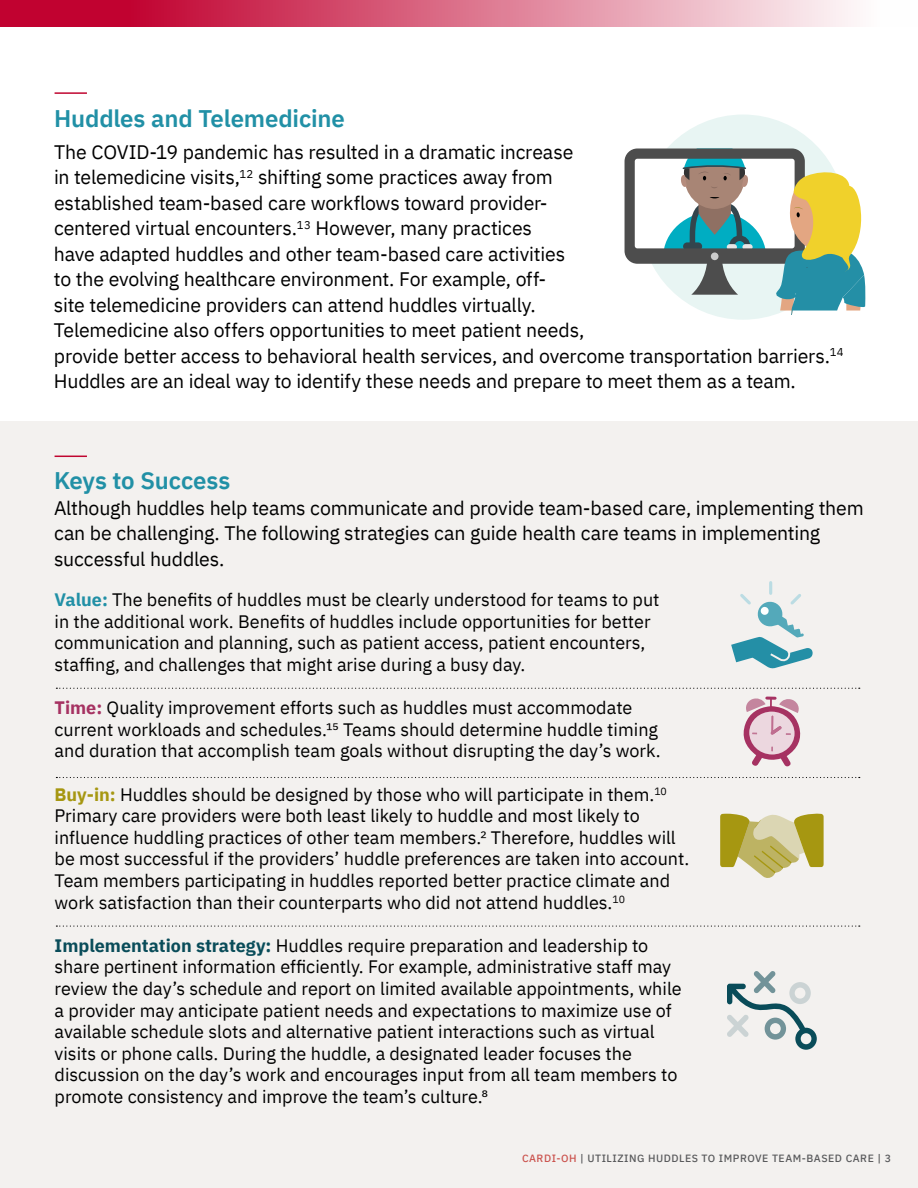
<style>
.page{position:relative;width:918px;height:1188px;background:#fff}
.page>*{position:absolute;margin:0;border:0;box-sizing:border-box;transform-origin:0 0}
.t1{font:600 24px "IBM Plex Sans";letter-spacing:-.005em;color:#2190a6}
.t2{font:19.5px/25.5px "IBM Plex Sans";letter-spacing:-.01em;color:#000}
.t3{font:18px/21.6px "IBM Plex Sans";color:#000}
.t4{font:500 10.5px "IBM Plex Sans";letter-spacing:.05em;color:#58595b}
.s1{font-weight:700;color:#2190a6}
.s2{font-weight:700;color:#a63262}
.s3{font-weight:700;color:#a69711}
.s4{font-weight:700;color:#094c59}
.s5{color:#cb534e}
</style>
<div class="page">
<div style="left:0;top:421px;width:918px;height:767px;background:#f3f1ef"></div>
<svg style="left:0;top:0;width:854px;height:27px;background:#d96884"></svg>
<div style="left:640px;top:115px;width:206px;height:205px;background:#e8f5f3;border-radius:50%"></div>
<svg style="left:720px;top:813px;width:104px;height:65px"></svg>
<svg style="left:743px;top:697px;width:58px;height:70px"></svg>
<svg style="left:727px;top:971px;width:90px;height:79px"></svg>
<svg style="left:56px;top:688px;width:804px;height:1px"></svg>
<svg style="left:56px;top:777px;width:804px;height:1px"></svg>
<svg style="left:56px;top:926px;width:804px;height:1px"></svg>
<svg style="left:625px;top:148px;width:241px;height:167px"></svg>
<hr style="left:55px;top:92px;width:32px;height:2px;background:#c00630">
<hr style="left:55px;top:456px;width:32px;height:1px;background:#c00630">
<svg style="left:731px;top:583px;width:82px;height:86px"></svg>
<h1 class="t1" style="left:54px;top:99px;width:292px">Huddles and Telemedicine</h1>
<p class="t2" style="left:54px;top:138px;width:791px">The COVID-19 pandemic has resulted in a dramatic increase<br>in telemedicine visits,<sup>12</sup> shifting some practices away from<br>established team-based care workflows toward provider-<br>centered virtual encounters.<sup>13</sup> However, many practices<br>have adapted huddles and other team-based care activities<br>to the evolving healthcare environment. For example, off-<br>site telemedicine providers can attend huddles virtually.<br>Telemedicine also offers opportunities to meet patient needs,<br>provide better access to behavioral health services, and overcome transportation barriers.<sup>14<br></sup>Huddles are an ideal way to identify these needs and prepare to meet them as a team.</p>
<h1 class="t1" style="left:54px;top:462px;width:178px">Keys to Success</h1>
<p class="t2" style="left:54px;top:493px;width:811px">Although huddles help teams communicate and provide team-based care, implementing them can be challenging. The following strategies can guide health care teams in implementing successful huddles.</p>
<p class="t3" style="left:55px;top:587px;width:607px"><span class="s1">Value:</span> The benefits of huddles must be clearly understood for teams to put in the additional work. Benefits of huddles include opportunities for better communication and planning, such as patient access, patient encounters, staffing, and challenges that might arise during a busy day.</p>
<p class="t3" style="left:55px;top:695px;width:608px"><span class="s2">Time:</span> Quality improvement efforts such as huddles must accommodate current workloads and schedules.¹⁵ Teams should determine huddle timing and duration that accomplish team goals without disrupting the day’s work.</p>
<p class="t3" style="left:55px;top:782px;width:636px"><span class="s3">Buy-in:</span> Huddles should be designed by those who will participate in them.<sup>10<br></sup>Primary care providers were both least likely to huddle and most likely to influence huddling practices of other team members.² Therefore, huddles will be most successful if the providers’ huddle preferences are taken into account.<br>Team members participating in huddles reported better practice climate and work satisfaction than their counterparts who did not attend huddles.<sup>10</sup></p>
<p class="t3" style="left:55px;top:933px;width:629px"><span class="s4">Implementation strategy:</span> Huddles require preparation and leadership to share pertinent information efficiently. For example, administrative staff may review the day’s schedule and report on limited available appointments, while a provider may anticipate patient needs and expectations to maximize use of available schedule slots and alternative patient interactions such as virtual visits or phone calls. During the huddle, a designated leader focuses the discussion on the day’s work and encourages input from all team members to promote consistency and improve the team’s culture.⁸</p>
<p class="t4" style="left:522px;top:1150px;width:370px"><span class="s5">CARDI-OH</span> | UTILIZING HUDDLES TO IMPROVE TEAM-BASED CARE | 3</p>
</div>
